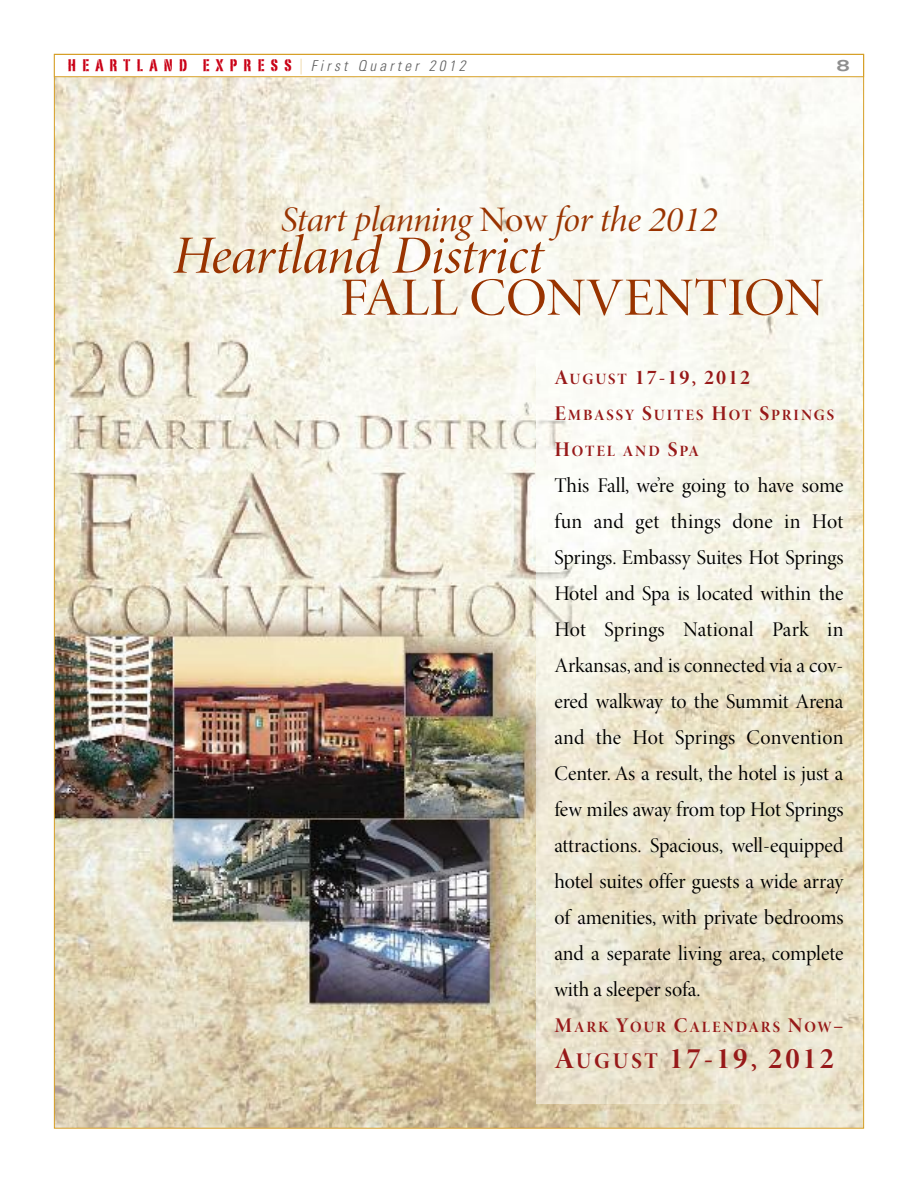
<style>
.page{position:relative;width:918px;height:1188px;background:#fff}
.page>*{position:absolute;margin:0;border:0;box-sizing:border-box;transform-origin:0 0}
.t1{font:54px "Minion Pro It Disp";letter-spacing:-.01em;color:#930;scale:1.05 1}
.t2{font:54px "Minion Pro Disp";color:#930;scale:1.05 1}
.t3{font:36px "Minion Pro It Disp";letter-spacing:-.015em;color:#930;scale:1.05 1}
.t4{font:30px "Minion Pro Bold Disp";letter-spacing:.095em;color:#971919}
.t5{font:21px/36px "Minion Pro Disp";letter-spacing:-.005em;color:#000;text-align:justify}
.t6{font:21px "Minion Pro Bold Disp";letter-spacing:.095em;color:#971919}
.t7{font:16.5px "Portago ITCTT";letter-spacing:.35em;color:#ca0016;scale:1.1 1}
.t8{font:15.75px "Minion Pro Bold Disp";letter-spacing:.125em;color:#971919}
.t9{font:700 expanded 15.75px "Univers";color:#8f8f8f;scale:1.15 1}
.s1{font-family:"Helvetica Neue";font-weight:200;font-size:15.75px;color:#d69f26}
.s2{font-family:"Univers LT Std";font-weight:300;font-style:italic;font-stretch:condensed;font-size:15px;color:#5f5f5f}
.s3{font-family:"Minion Pro Disp"}
.s4{font-size:15.75px}
.s5{font-size:21px}
.s6{font-size:22.5px}
</style>
<div class="page">
<img style="left:56px;top:77px;width:806px;height:1050px">
<div style="left:54px;top:54px;width:810px;height:23px;border:1px solid #d69f26"></div>
<img style="left:536px;top:351px;width:326px;height:753px">
<p class="t7" style="left:68px;top:55px;width:363px">HEARTLAND EXPRESS<span class="s1">|</span> <span class="s2">First Quarter 2012</span></p>
<p class="t9" style="left:836px;top:60px;width:13px">8</p>
<h2 class="t3" style="left:281px;top:205px;width:418px">Start planning <span class="s3">Now</span> for the 2012</h2>
<h1 class="t1" style="left:173px;top:234px;width:354px">Heartland District</h1>
<h1 class="t2" style="left:340px;top:277px;width:463px">FALL CONVENTION</h1>
<p class="t6" style="left:554px;top:369px;width:197px">A<span class="s4">UGUST</span> 17-19, 2012</p>
<p class="t8" style="left:554px;top:409px;width:281px"><span class="s5">E</span>MBASSY <span class="s5">S</span>UITES <span class="s5">H</span>OT <span class="s5">S</span>PRINGS</p>
<p class="t8" style="left:554px;top:445px;width:146px"><span class="s5">H</span>OTEL AND <span class="s5">S</span>PA</p>
<p class="t5" style="left:554px;top:469px;width:291px">This Fall, we’re going to have some fun and get things done in Hot Springs. Embassy Suites Hot Springs Hotel and Spa is located within the Hot Springs National Park in Arkansas, and is connected via a cov&shy;ered walkway to the Summit Arena and the Hot Springs Convention Center. As a result, the hotel is just a few miles away from top Hot Springs attractions. Spacious, well-equipped hotel suites offer guests a wide array of amenities, with private bedrooms and a separate living area, complete with a sleeper sofa.</p>
<p class="t8" style="left:554px;top:1021px;width:291px"><span class="s5">M</span>ARK <span class="s5">Y</span>OUR <span class="s5">C</span>ALENDARS <span class="s5">N</span>OW<span class="s5">–</span></p>
<h3 class="t4" style="left:554px;top:1047px;width:281px">A<span class="s6">UGUST</span> 17-19, 2012</h3>
</div>
